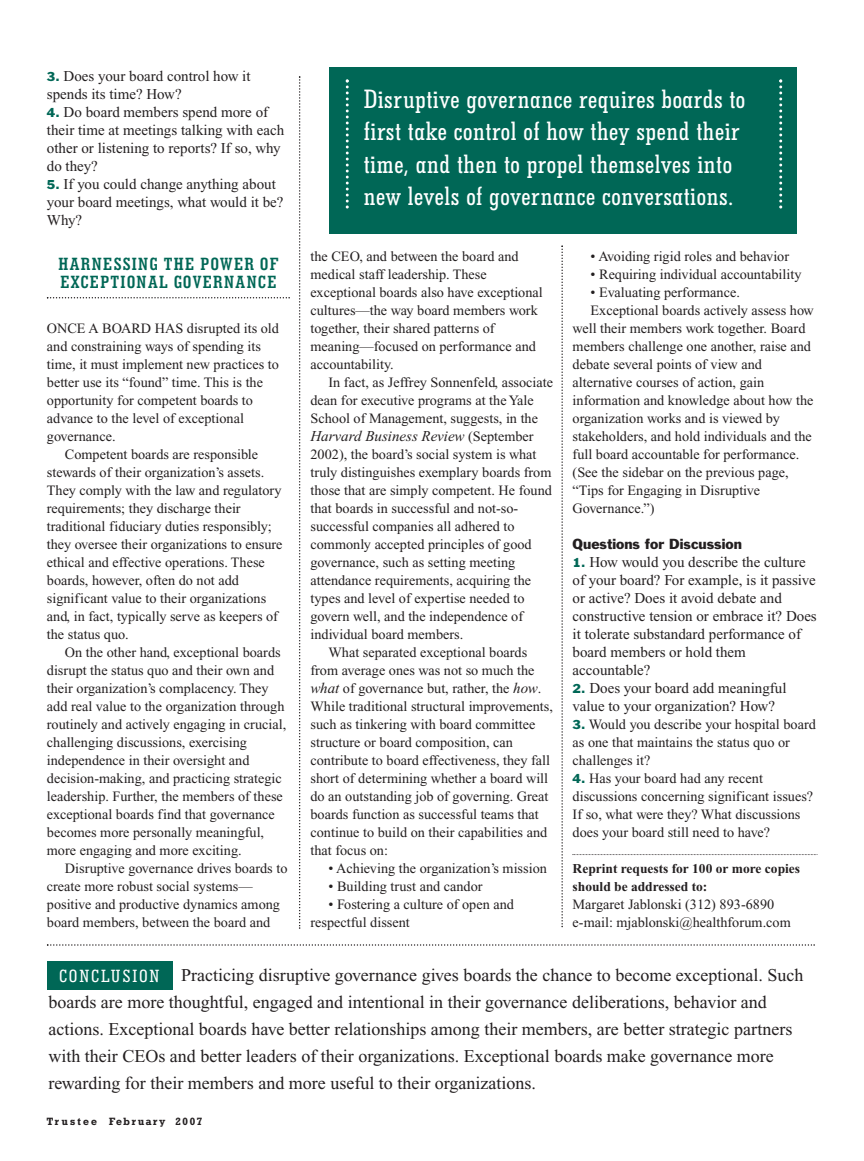
<style>
.page{position:relative;width:864px;height:1161px;background:#fff}
.page>*{position:absolute;margin:0;border:0;box-sizing:border-box;transform-origin:0 0}
.t1{font:500 condensed 27px/32.4px "Geometric Slab 703 BT";letter-spacing:.02em;color:#fff}
.t2{font:18px/27px "Times New Roman";color:#231f20}
.t3{font:700 condensed 18px/18px "Geometric Slab 703 BT";letter-spacing:.08em;color:#006756}
.t4{font:500 condensed 18px "Geometric Slab 703 BT";letter-spacing:.115em;color:#fff}
.t5{font:15px/18px "Times New Roman";color:#231f20}
.t6{font:italic 15px "Times New Roman";color:#231f20}
.t7{font:14.25px/18px "Times New Roman";color:#231f20}
.t8{font:700 13.5px/18px "Times New Roman";color:#231f20}
.t9{font:13.5px "Franklin Gothic";color:#231f20}
.t10{font:10.5px "Geometric Slab 712 BT Bold A";letter-spacing:.155em;color:#231f20}
.s1{font-family:"Franklin Gothic";font-size:12px;color:#006756}
.s2{font-style:normal;font-size:14.25px}
.s3{font-style:italic;font-size:15px}
</style>
<div class="page">
<svg style="left:47px;top:297px;width:243px;height:1px"></svg>
<svg style="left:561px;top:246px;width:2px;height:681px"></svg>
<svg style="left:299px;top:76px;width:1px;height:853px"></svg>
<div style="left:47px;top:961px;width:125px;height:29px;background:#006756"></div>
<svg style="left:47px;top:944px;width:768px;height:2px"></svg>
<svg style="left:573px;top:854px;width:245px;height:1px"></svg>
<div style="left:329px;top:68px;width:468px;height:166px;background:#006756"></div>
<svg style="left:346px;top:80px;width:3px;height:128px"></svg>
<svg style="left:779px;top:80px;width:3px;height:128px"></svg>
<p class="t5" style="left:47px;top:68px;width:205px"><span class="s1">3.</span> Does your board control how it spends its time? How?</p>
<p class="t5" style="left:47px;top:104px;width:239px"><span class="s1">4.</span> Do board members spend more of their time at meetings talking with each other or listening to reports? If so, why do they?</p>
<p class="t5" style="left:47px;top:176px;width:238px"><span class="s1">5.</span> If you could change anything about your board meetings, what would it be?<br>Why?</p>
<p class="t3" style="left:59px;top:257px;width:221px">HARNESSING THE POWER OF<br>EXCEPTIONAL GOVERNANCE</p>
<p class="t7" style="left:47px;top:321px;width:234px">ONCE A BOARD HAS disrupted its old and constraining ways of spending its time, it must implement new practices to better use its “found” time. This is the opportunity for competent boards to advance to the level of exceptional governance.</p>
<p class="t7" style="left:47px;top:447px;width:237px;text-indent:18px">Competent boards are responsible stewards of their organization’s assets.<br>They comply with the law and regulatory requirements; they discharge their traditional fiduciary duties responsibly; they oversee their organizations to ensure ethical and effective operations. These boards, however, often do not add significant value to their organizations and, in fact, typically serve as keepers of the status quo.</p>
<p class="t7" style="left:47px;top:645px;width:241px;text-indent:18px">On the other hand, exceptional boards disrupt the status quo and their own and their organization’s complacency. They add real value to the organization through routinely and actively engaging in crucial, challenging discussions, exercising independence in their oversight and decision-making, and practicing strategic leadership. Further, the members of these exceptional boards find that governance becomes more personally meaningful, more engaging and more exciting.</p>
<p class="t7" style="left:47px;top:861px;width:242px;text-indent:18px">Disruptive governance drives boards to create more robust social systems— positive and productive dynamics among board members, between the board and</p>
<p class="t2" style="left:48px;top:963px;width:757px;text-indent:133px">Practicing disruptive governance gives boards the chance to become exceptional. Such boards are more thoughtful, engaged and intentional in their governance deliberations, behavior and actions. Exceptional boards have better relationships among their members, are better strategic partners with their CEOs and better leaders of their organizations. Exceptional boards make governance more rewarding for their members and more useful to their organizations.</p>
<h1 class="t1" style="left:364px;top:85px;width:383px">Disruptive governance requires boards to first take control of how they spend their time, and then to propel themselves into new levels of governance conversations.</h1>
<p class="t7" style="left:311px;top:249px;width:234px">the CEO, and between the board and medical staff leadership. These exceptional boards also have exceptional cultures—the way board members work together, their shared patterns of meaning—focused on performance and accountability.</p>
<p class="t7" style="left:311px;top:375px;width:244px;text-indent:18px">In fact, as Jeffrey Sonnenfeld, associate dean for executive programs at the Yale<br>School of Management, suggests, in the</p>
<p class="t6" style="left:310px;top:431px;width:225px">Harvard Business Review <span class="s2">(September</span></p>
<p class="t7" style="left:311px;top:447px;width:228px">2002), the board’s social system is what</p>
<p class="t7" style="left:311px;top:465px;width:243px">truly distinguishes exemplary boards from</p>
<p class="t7" style="left:311px;top:483px;width:243px">those that are simply competent. He found</p>
<p class="t7" style="left:311px;top:501px;width:209px">that boards in successful and not-so-</p>
<p class="t7" style="left:311px;top:519px;width:206px">successful companies all adhered to</p>
<p class="t7" style="left:311px;top:537px;width:223px">commonly accepted principles of good</p>
<p class="t7" style="left:311px;top:555px;width:206px">governance, such as setting meeting</p>
<p class="t7" style="left:311px;top:573px;width:222px">attendance requirements, acquiring the</p>
<p class="t7" style="left:311px;top:591px;width:215px">types and level of expertise needed to</p>
<p class="t7" style="left:311px;top:609px;width:214px">govern well, and the independence of</p>
<p class="t7" style="left:311px;top:627px;width:154px">individual board members.</p>
<p class="t7" style="left:329px;top:645px;width:200px">What separated exceptional boards</p>
<p class="t7" style="left:311px;top:663px;width:226px">from average ones was not so much the</p>
<p class="t7" style="left:310px;top:681px;width:232px"><span class="s3">what</span> of governance but, rather, the <span class="s3">how</span>.</p>
<p class="t7" style="left:310px;top:699px;width:244px">While traditional structural improvements,</p>
<p class="t7" style="left:310px;top:717px;width:227px">such as tinkering with board committee</p>
<p class="t7" style="left:310px;top:735px;width:204px">structure or board composition, can</p>
<p class="t7" style="left:310px;top:753px;width:241px">contribute to board effectiveness, they fall</p>
<p class="t7" style="left:310px;top:771px;width:239px">short of determining whether a board will</p>
<p class="t7" style="left:310px;top:789px;width:240px">do an outstanding job of governing. Great</p>
<p class="t7" style="left:310px;top:807px;width:230px">boards function as successful teams that</p>
<p class="t7" style="left:310px;top:825px;width:238px">continue to build on their capabilities and</p>
<p class="t7" style="left:310px;top:843px;width:79px">that focus on:</p>
<p class="t7" style="left:329px;top:861px;width:220px">• Achieving the organization’s mission</p>
<p class="t7" style="left:329px;top:879px;width:156px">• Building trust and candor</p>
<p class="t7" style="left:310px;top:897px;width:205px;text-indent:18px">• Fostering a culture of open and respectful dissent</p>
<p class="t7" style="left:591px;top:249px;width:200px">• Avoiding rigid roles and behavior</p>
<p class="t7" style="left:591px;top:267px;width:212px">• Requiring individual accountability</p>
<p class="t7" style="left:591px;top:285px;width:151px">• Evaluating performance.</p>
<p class="t7" style="left:591px;top:303px;width:225px">Exceptional boards actively assess how</p>
<p class="t7" style="left:573px;top:321px;width:234px">well their members work together. Board</p>
<p class="t7" style="left:573px;top:339px;width:240px">members challenge one another, raise and</p>
<p class="t7" style="left:573px;top:357px;width:191px">debate several points of view and</p>
<p class="t7" style="left:573px;top:375px;width:193px">alternative courses of action, gain</p>
<p class="t7" style="left:573px;top:393px;width:242px">information and knowledge about how the</p>
<p class="t7" style="left:573px;top:411px;width:209px">organization works and is viewed by</p>
<p class="t7" style="left:573px;top:429px;width:241px">stakeholders, and hold individuals and the</p>
<p class="t7" style="left:573px;top:447px;width:228px">full board accountable for performance.</p>
<p class="t7" style="left:573px;top:465px;width:218px">(See the sidebar on the previous page,</p>
<p class="t7" style="left:573px;top:483px;width:189px">“Tips for Engaging in Disruptive</p>
<p class="t7" style="left:573px;top:501px;width:83px">Governance.”)</p>
<p class="t9" style="left:573px;top:539px;width:171px">Questions for Discussion</p>
<p class="t5" style="left:573px;top:554px;width:246px"><span class="s1">1.</span> How would you describe the culture of your board? For example, is it passive or active? Does it avoid debate and constructive tension or embrace it? Does it tolerate substandard performance of board members or hold them accountable?</p>
<p class="t5" style="left:573px;top:680px;width:215px"><span class="s1">2.</span> Does your board add meaningful value to your organization? How?</p>
<p class="t7" style="left:573px;top:717px;width:245px"><span class="s1">3.</span> Would you describe your hospital board as one that maintains the status quo or challenges it?</p>
<p class="t7" style="left:573px;top:771px;width:242px"><span class="s1">4.</span> Has your board had any recent discussions concerning significant issues?<br>If so, what were they? What discussions does your board still need to have?</p>
<p class="t8" style="left:573px;top:861px;width:229px">Reprint requests for 100 or more copies should be addressed to:</p>
<p class="t7" style="left:573px;top:897px;width:220px">Margaret Jablonski (312) 893-6890 e-mail: mjablonski@healthforum.com</p>
<p class="t4" style="left:60px;top:970px;width:102px">CONCLUSION</p>
<p class="t10" style="left:47px;top:1117px;width:157px">Trustee February 2007</p>
</div>
